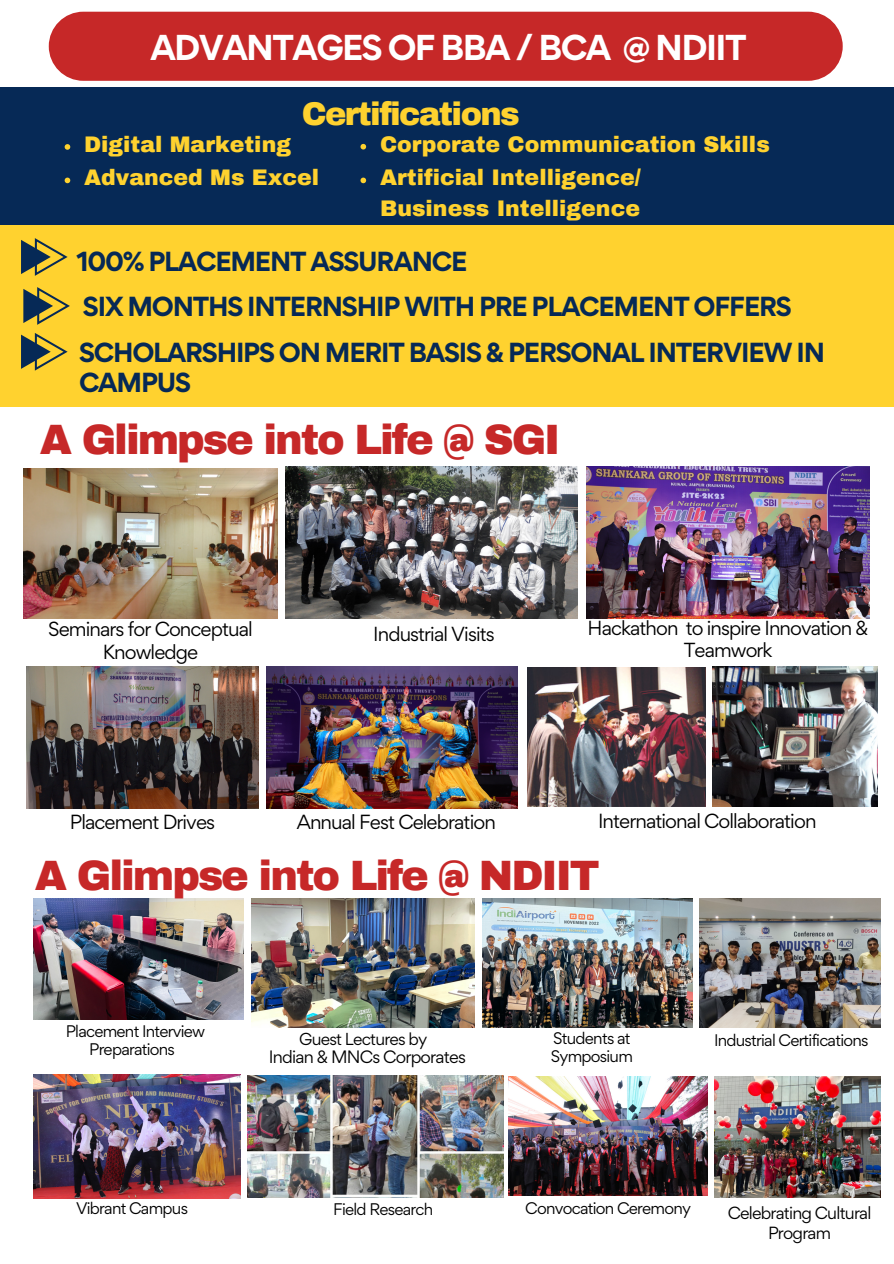
<style>
.page{position:relative;width:894px;height:1264px;background:#fff}
.page>*{position:absolute;margin:0;border:0;box-sizing:border-box;transform-origin:0 0}
.t1{font:900 41.55px "Archivo";letter-spacing:-.05em;color:#c62828}
.t2{font:700 32.1px "Gordita";letter-spacing:-.05em;color:#fff}
.t3{font:900 32.1px "Archivo";letter-spacing:-.05em;color:#ffd22f}
.t4{font:700 24.6px/30.3px "Gordita";letter-spacing:-.05em;color:#062956}
.t5{font:900 22.05px "Archivo";color:#ffd22f}
.t6{font:18.3px/22.8px "Gordita";letter-spacing:-.05em;color:#000;text-align:center}
.t7{font:18.15px/22.5px "Gordita";letter-spacing:-.05em;color:#000;text-align:center}
.t8{font:16.05px "Gordita";letter-spacing:-.05em;color:#000}
.t9{font:15.75px/19.2px "Gordita";letter-spacing:-.05em;color:#000;text-align:center}
.t10{font:15.45px "Gordita";letter-spacing:-.05em;color:#000}
.t11{font:15px/18px "Gordita";letter-spacing:-.05em;color:#000;text-align:center}
</style>
<div class="page">
<div style="left:49px;top:12px;width:793px;height:69px;background:#c62828;border-radius:35px"></div>
<img style="left:586px;top:466px;width:282px;height:152px">
<img style="left:26px;top:666px;width:232px;height:142px">
<img style="left:34px;top:1074px;width:207px;height:124px">
<img style="left:252px;top:898px;width:223px;height:129px">
<img style="left:33px;top:898px;width:210px;height:121px">
<img style="left:266px;top:666px;width:251px;height:142px">
<img style="left:23px;top:469px;width:255px;height:149px">
<div style="left:0;top:87px;width:893px;height:139px;background:#062956"></div>
<div style="left:0;top:225px;width:893px;height:181px;background:#ffd22f"></div>
<svg style="left:21px;top:238px;width:46px;height:38px"></svg>
<svg style="left:23px;top:287px;width:46px;height:38px"></svg>
<svg style="left:21px;top:333px;width:46px;height:37px"></svg>
<img style="left:247px;top:1075px;width:256px;height:122px">
<img style="left:285px;top:466px;width:292px;height:152px">
<img style="left:482px;top:898px;width:209px;height:129px">
<img style="left:509px;top:1076px;width:198px;height:119px">
<img style="left:699px;top:898px;width:181px;height:129px">
<img style="left:714px;top:1076px;width:165px;height:121px">
<img style="left:527px;top:667px;width:178px;height:139px">
<img style="left:712px;top:666px;width:164px;height:140px">
<svg style="left:65px;top:144px;width:5px;height:6px"></svg>
<svg style="left:65px;top:178px;width:5px;height:5px"></svg>
<svg style="left:360px;top:178px;width:6px;height:5px"></svg>
<svg style="left:360px;top:144px;width:6px;height:5px"></svg>
<h6 class="t2" style="left:150px;top:26px;width:597px">ADVANTAGES OF BBA / BCA @ NDIIT</h6>
<p class="t3" style="left:302px;top:96px;width:219px">Certifications</p>
<h6 class="t5" style="left:84px;top:133px;width:208px">Digital Marketing</h6>
<p class="t5" style="left:84px;top:166px;width:236px">Advanced Ms Excel</p>
<p class="t5" style="left:380px;top:166px;width:262px">Artificial Intelligence/</p>
<p class="t5" style="left:380px;top:196px;width:261px">Business Intelligence</p>
<p class="t5" style="left:380px;top:132px;width:391px">Corporate Communication Skills</p>
<h6 class="t4" style="left:76px;top:246px;width:392px">100% PLACEMENT ASSURANCE</h6>
<p class="t4" style="left:83px;top:290px;width:710px">SIX MONTHS INTERNSHIP WITH PRE PLACEMENT OFFERS</p>
<h6 class="t4" style="left:79px;top:337px;width:747px">SCHOLARSHIPS ON MERIT BASIS &amp; PERSONAL INTERVIEW IN<br>CAMPUS</h6>
<h6 class="t1" style="left:40px;top:417px;width:522px">A Glimpse into Life @ SGI</h6>
<p class="t6" style="left:48px;top:617px;width:206px">Seminars for Conceptual<br>Knowledge</p>
<h1 class="t7" style="left:373px;top:622px;width:123px">Industrial Visits</h1>
<p class="t7" style="left:587px;top:616px;width:282px">Hackathon to inspire Innovation &amp;<br>Teamwork</p>
<p class="t6" style="left:70px;top:810px;width:147px">Placement Drives</p>
<p class="t6" style="left:297px;top:809px;width:200px">Annual Fest Celebration</p>
<h6 class="t6" style="left:598px;top:809px;width:220px">International Collaboration</h6>
<p class="t1" style="left:35px;top:853px;width:566px">A Glimpse into Life @ NDIIT</p>
<p class="t11" style="left:66px;top:1022px;width:141px">Placement Interview<br>Preparations</p>
<p class="t11" style="left:550px;top:1029px;width:84px;text-align:left">Students at<br>Symposium</p>
<p class="t10" style="left:299px;top:1029px;width:130px">Guest Lectures by</p>
<p class="t8" style="left:269px;top:1046px;width:198px">Indian &amp; MNCs Corporates</p>
<p class="t11" style="left:713px;top:1030px;width:156px">Industrial Certifications</p>
<p class="t11" style="left:76px;top:1199px;width:113px">Vibrant Campus</p>
<p class="t11" style="left:333px;top:1200px;width:101px">Field Research</p>
<p class="t11" style="left:525px;top:1199px;width:167px">Convocation Ceremony</p>
<p class="t9" style="left:727px;top:1203px;width:145px">Celebrating Cultural<br>Program</p>
</div>
